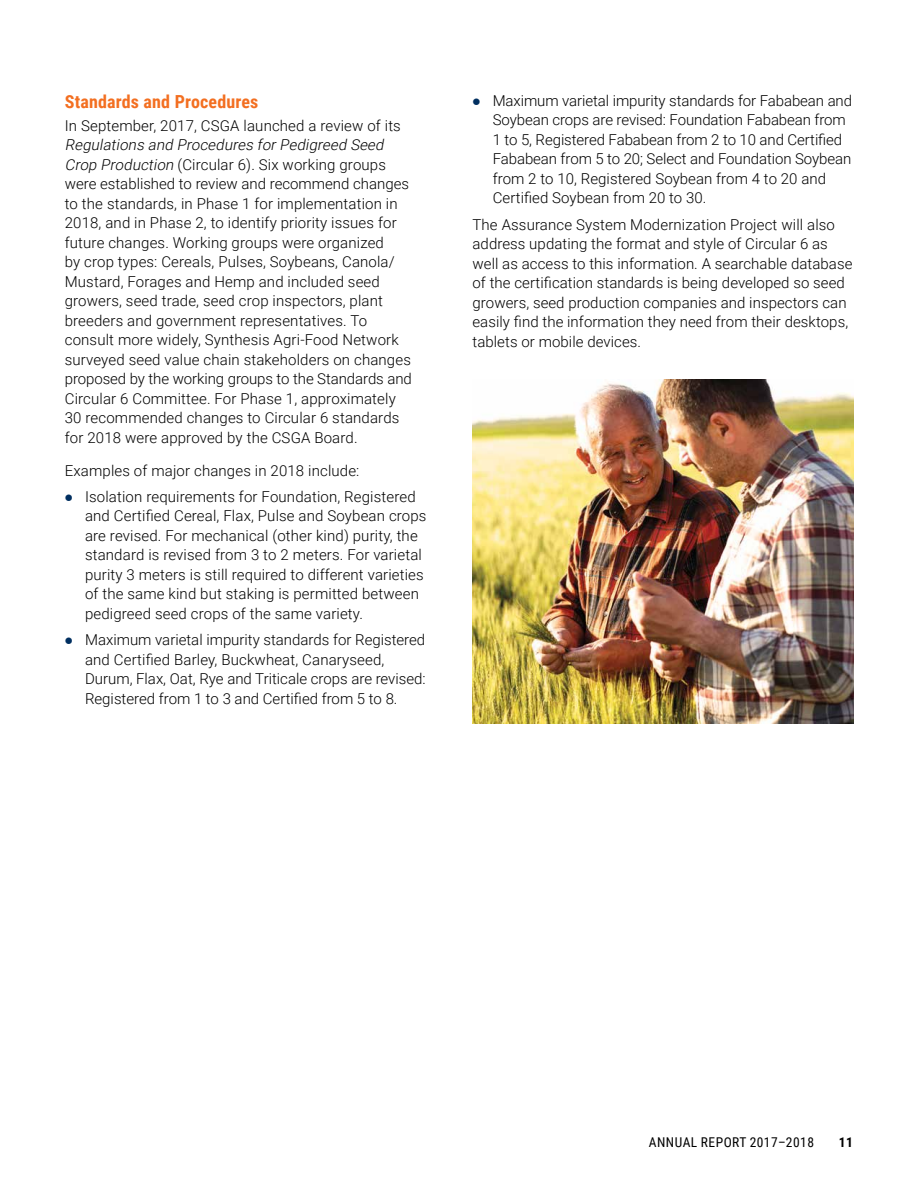
<style>
.page{position:relative;width:918px;height:1188px;background:#fff}
.page>*{position:absolute;margin:0;border:0;box-sizing:border-box;transform-origin:0 0}
.t1{font:700 18px "Roboto Condensed";letter-spacing:.01em;color:#f36f21}
.t2{font:300 15px/19.5px "Roboto";letter-spacing:.01em;color:#000}
.t3{font:13.5px "Roboto Condensed";letter-spacing:.035em;color:#000}
.t4{font:700 13.5px "Roboto Condensed";color:#000}
.s1{font-style:italic}
</style>
<div class="page">
<img style="left:472px;top:379px;width:381px;height:344px">
<p class="t1" style="left:65px;top:89px;width:195px">Standards and Procedures</p>
<p class="t2" style="left:65px;top:115px;width:338px">In September, 2017, CSGA launched a review of its</p>
<p class="t2" style="left:65px;top:135px;width:349px"><span class="s1">Regulations and Procedures forPedigreed Seed Crop Production</span> (Circular 6). Six working groups were established to review and recommend changes to the standards, in Phase 1 for implementation in 2018, and in Phase 2, to identify priority issues for future changes. Working groups were organized<br>by crop types: Cereals, Pulses, Soybeans, Canola/ Mustard, Forages and Hemp and included seed growers, seed trade, seed crop inspectors, plant breeders and government representatives. To consult more widely, Synthesis Agri-Food Network surveyed seed value chain stakeholders on changes proposed by the working groups to the Standards and Circular 6 Committee. For Phase 1, approximately 30 recommended changes to Circular 6 standards for 2018 were approved by the CSGA Board.</p>
<p class="t2" style="left:85px;top:457px;width:332px;line-height:26.2px;text-indent:-20px">Examples of major changes in 2018 include:<br>Isolation requirements for Foundation, Registered</p>
<p class="t2" style="left:85px;top:506px;width:343px">and Certified Cereal, Flax, Pulse and Soybean crops are revised. For mechanical (other kind) purity, the standard is revised from 3 to 2 meters. For varietal purity 3 meters is still required to different varieties of the same kind but staking is permitted between pedigreed seed crops of the same variety.</p>
<p class="t2" style="left:85px;top:630px;width:342px">Maximum varietal impurity standards for Registered and Certified Barley, Buckwheat, Canaryseed, Durum, Flax, Oat, Rye and Triticale crops are revised:<br>Registered from 1 to 3 and Certified from 5 to 8.</p>
<p class="t2" style="left:493px;top:90px;width:361px">Maximum varietal impurity standards for Fababean and Soybean crops are revised: Foundation Fababean from 1 to 5, Registered Fababean from 2 to 10 and Certified Fababean from 5 to 20; Select and Foundation Soybean from 2 to 10, Registered Soybean from 4 to 20 and Certified Soybean from 20 to 30.</p>
<p class="t2" style="left:472px;top:214px;width:382px">The Assurance System Modernization Project will also address updating the format and style of Circular 6 as well as access to this information. A searchable database of the certification standards is being developed so seed growers, seed production companies and inspectors can easily find the information they need from their desktops, tablets or mobile devices.</p>
<p class="t3" style="left:649px;top:1133px;width:167px">ANNUAL REPORT 2017–2018</p>
<p class="t4" style="left:839px;top:1133px;width:16px">11</p>
</div>
